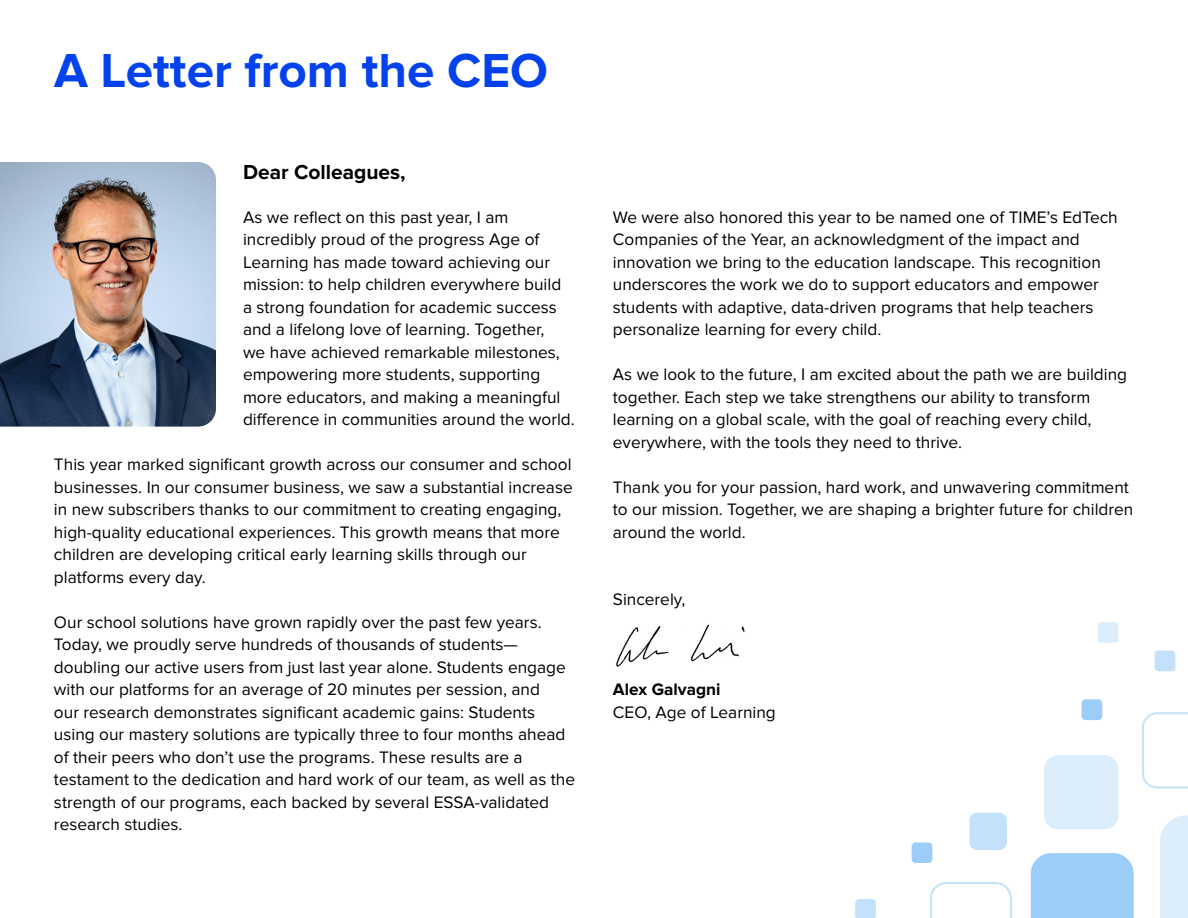
<style>
.page{position:relative;width:1188px;height:918px;background:#fff}
.page>*{position:absolute;margin:0;border:0;box-sizing:border-box;transform-origin:0 0}
.t1{font:700 49.5px "Aof L Sans";color:#0342ec}
.t2{font:700 21px "Aof L Sans";color:#000}
.t3{font:17.25px/22.5px "Aof L Sans";color:#000}
.t4{font:700 17.25px "Aof L Sans";color:#000}
</style>
<div class="page">
<div style="left:1031px;top:853px;width:103px;height:65px;background:#9bcdf8"></div>
<div style="left:1082px;top:699px;width:20px;height:21px;background:#9bcdf8;border-radius:4px"></div>
<div style="left:912px;top:842px;width:20px;height:21px;background:#9bcdf8;border-radius:4px"></div>
<div style="left:1160px;top:815px;width:28px;height:103px;background:#dcedfc"></div>
<div style="left:1044px;top:755px;width:74px;height:74px;background:#dcedfc;border-radius:14px"></div>
<div style="left:1097px;top:622px;width:21px;height:21px;background:#dcedfc;border-radius:4px"></div>
<div style="left:969px;top:813px;width:38px;height:37px;background:#c3e1fb;border-radius:8px"></div>
<div style="left:1155px;top:651px;width:20px;height:20px;background:#c3e1fb;border-radius:4px"></div>
<svg style="left:855px;top:899px;width:21px;height:19px"></svg>
<svg style="left:930px;top:882px;width:82px;height:36px"></svg>
<svg style="left:1142px;top:712px;width:46px;height:77px"></svg>
<img style="left:0;top:162px;width:216px;height:265px">
<img style="left:616px;top:624px;width:129px;height:43px">
<h1 class="t1" style="left:54px;top:42px;width:496px">A Letter from the CEO</h1>
<p class="t2" style="left:243px;top:160px;width:164px">Dear Colleagues,</p>
<p class="t3" style="left:243px;top:206px;width:333px">As we reflect on this past year, I am incredibly proud of the progress Age of Learning has made toward achieving our mission: to help children everywhere build<br>a strong foundation for academic success and a lifelong love of learning. Together,<br>we have achieved remarkable milestones, empowering more students, supporting more educators, and making a meaningful difference in communities around the world.</p>
<p class="t3" style="left:54px;top:453px;width:520px">This year marked significant growth across our consumer and school businesses. In our consumer business, we saw a substantial increase in new subscribers thanks to our commitment to creating engaging, high-quality educational experiences. This growth means that more children are developing critical early learning skills through our platforms every day.</p>
<p class="t3" style="left:54px;top:611px;width:523px">Our school solutions have grown rapidly over the past few years.<br>Today, we proudly serve hundreds of thousands of students— doubling our active users from just last year alone. Students engage with our platforms for an average of 20 minutes per session, and<br>our research demonstrates significant academic gains: Students using our mastery solutions are typically three to four months ahead of their peers who don’t use the programs. These results are a testament to the dedication and hard work of our team, as well as the strength of our programs, each backed by several ESSA-validated research studies.</p>
<p class="t3" style="left:613px;top:206px;width:506px">We were also honored this year to be named one of TIME’s EdTech Companies of the Year, an acknowledgment of the impact and innovation we bring to the education landscape. This recognition underscores the work we do to support educators and empower students with adaptive, data-driven programs that help teachers personalize learning for every child.</p>
<p class="t3" style="left:613px;top:364px;width:516px">As we look to the future, I am excited about the path we are building together. Each step we take strengthens our ability to transform learning on a global scale, with the goal of reaching every child, everywhere, with the tools they need to thrive.</p>
<p class="t3" style="left:613px;top:476px;width:522px">Thank you for your passion, hard work, and unwavering commitment to our mission. Together, we are shaping a brighter future for children around the world.</p>
<p class="t3" style="left:613px;top:589px;width:74px">Sincerely,</p>
<p class="t4" style="left:613px;top:680px;width:109px">Alex Galvagni</p>
<p class="t3" style="left:613px;top:701px;width:164px">CEO, Age of Learning</p>
</div>
